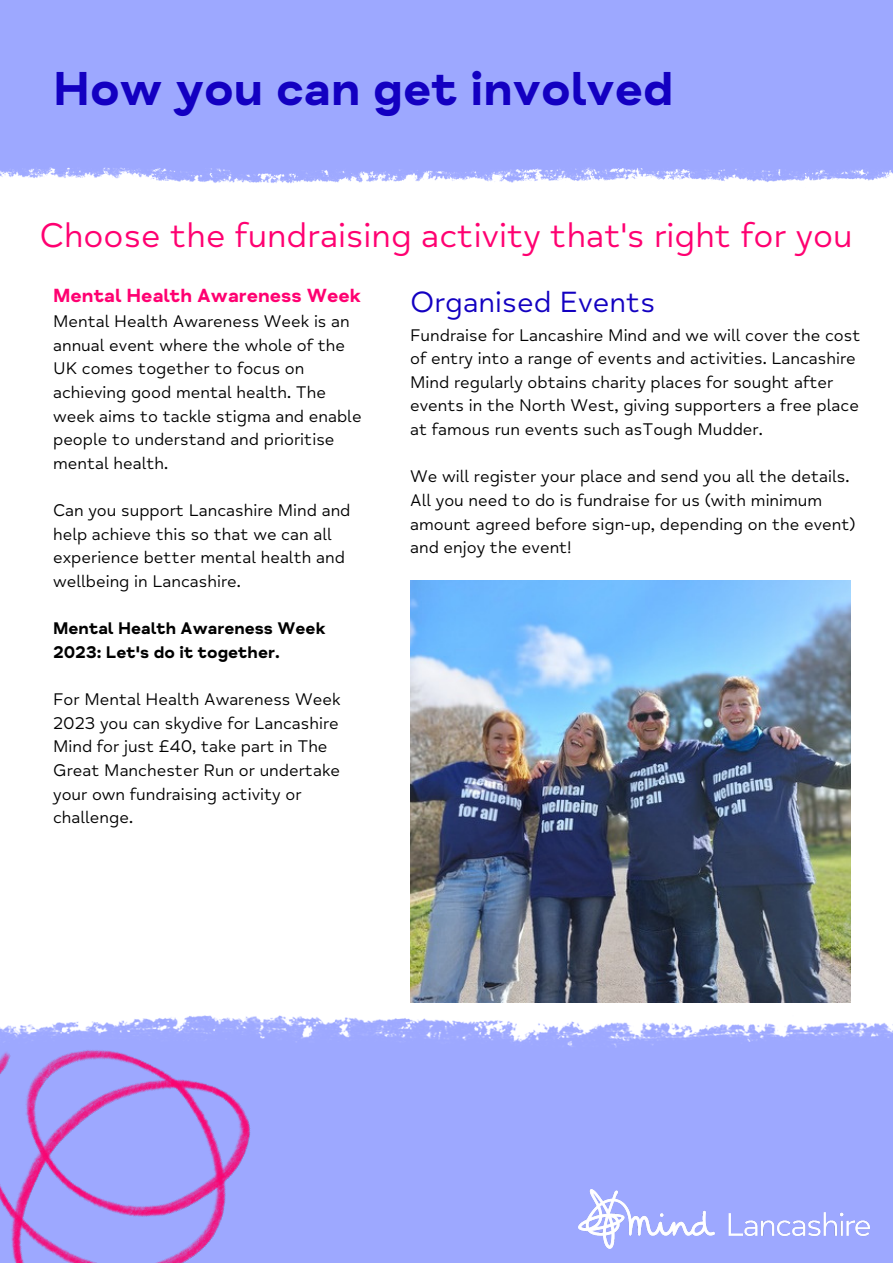
<style>
.page{position:relative;width:893px;height:1263px;background:#fff}
.page>*{position:absolute;margin:0;border:0;box-sizing:border-box;transform-origin:0 0}
.t1{font:700 48.75px "Mind Meridian";color:#1300c1}
.t2{font:34.95px "Mind Meridian";color:#ff0071}
.t3{font:29.92px "Mind Meridian";color:#1300c1}
.t4{font:700 19.5px "Mind Meridian";color:#ff0071}
.t5{font:17.25px/23.6px "Mind Meridian";color:#000}
.t6{font:700 17.25px/23.6px "Mind Meridian";color:#000}
</style>
<div class="page">
<div style="left:0;top:0;width:893px;height:184px;background:#9da8ff"></div>
<div style="left:335px;top:1017px;width:558px;height:246px;background:#9da8ff"></div>
<img style="left:578px;top:1189px;width:291px;height:59px">
<img style="left:0;top:1015px;width:335px;height:248px">
<img style="left:410px;top:581px;width:440px;height:421px">
<h1 class="t1" style="left:53px;top:59px;width:622px">How you can get involved</h1>
<h2 class="t2" style="left:40px;top:215px;width:814px">Choose the fundraising activity that's right for you</h2>
<p class="t4" style="left:53px;top:284px;width:309px">Mental Health Awareness Week</p>
<p class="t5" style="left:53px;top:310px;width:310px">Mental Health Awareness Week is an annual event where the whole of the<br>UK comes together to focus on achieving good mental health. The week aims to tackle stigma and enable people to understand and prioritise mental health.</p>
<p class="t5" style="left:53px;top:499px;width:299px">Can you support Lancashire Mind and help achieve this so that we can all experience better mental health and wellbeing in Lancashire.</p>
<p class="t6" style="left:53px;top:617px;width:274px">Mental Health Awareness Week<br>2023: Let's do it together.</p>
<p class="t5" style="left:53px;top:688px;width:289px">For Mental Health Awareness Week<br>2023 you can skydive for Lancashire<br>Mind for just £40, take part in The<br>Great Manchester Run or undertake your own fundraising activity or challenge.</p>
<h3 class="t3" style="left:410px;top:284px;width:247px">Organised Events</h3>
<p class="t5" style="left:410px;top:323px;width:452px">Fundraise for Lancashire Mind and we will cover the cost of entry into a range of events and activities. Lancashire Mind regularly obtains charity places for sought after events in the North West, giving supporters a free place at famous run events such asTough Mudder.</p>
<p class="t5" style="left:410px;top:465px;width:447px">We will register your place and send you all the details.<br>All you need to do is fundraise for us (with minimum amount agreed before sign-up, depending on the event) and enjoy the event!</p>
</div>
